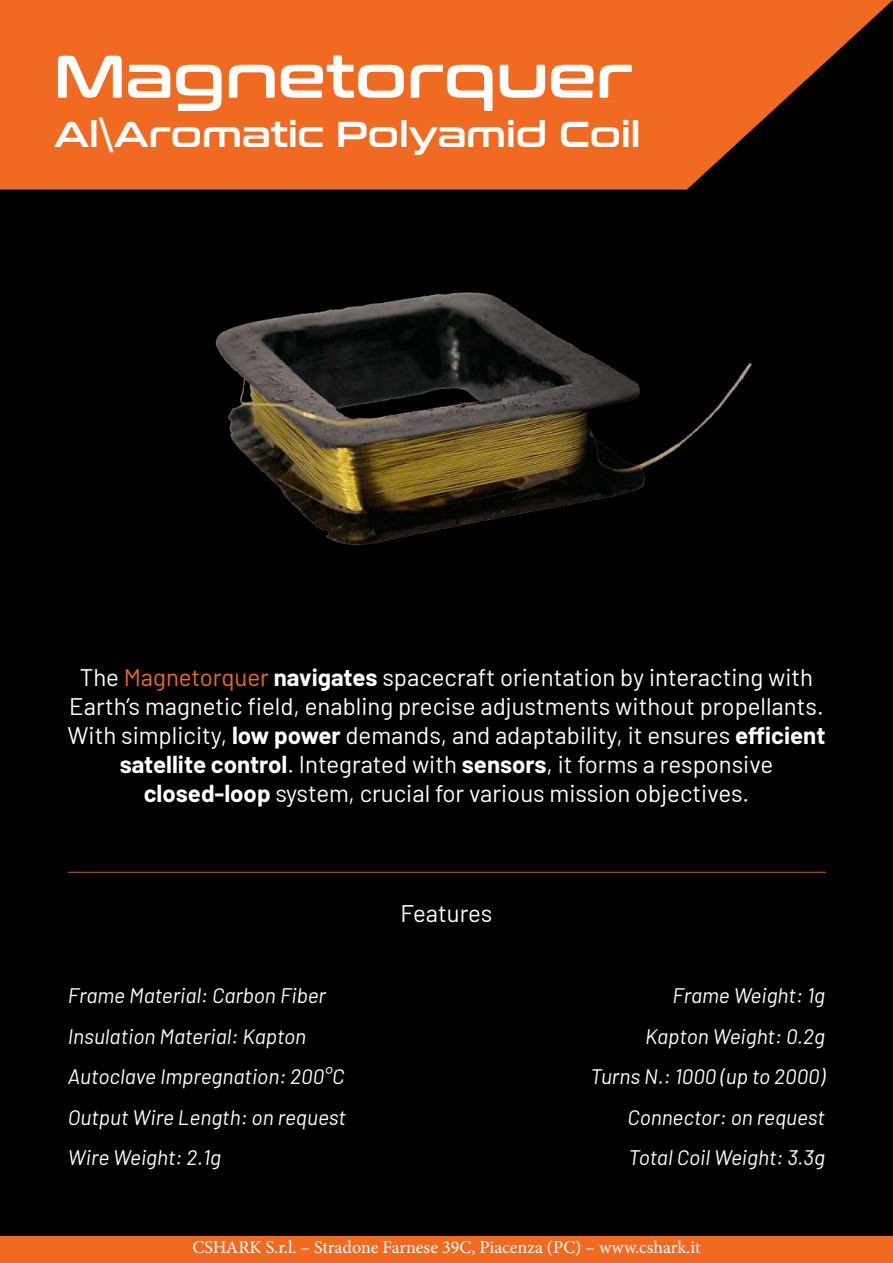
<style>
.page{position:relative;width:893px;height:1263px;background:#fff}
.page>*{position:absolute;margin:0;border:0;box-sizing:border-box;transform-origin:0 0}
.t1{font:60px "Conthrax Sb";color:#fff}
.t2{font:36px "Conthrax Sb";color:#fff}
.t3{font:24px/28.8px "Barlow";color:#fff;text-align:center}
.t4{font:italic 21px "Barlow";color:#fff}
.t5{font:18px "Minion Pro";color:#fff}
.s1{color:#f16a22}
.s2{font-weight:700}
</style>
<div class="page">
<div style="left:1px;top:0;width:891px;height:1261px;background:#000"></div>
<svg style="left:0;top:0;width:893px;height:190px;background:#d35c1d"></svg>
<img style="left:40px;top:131px;width:747px;height:414px">
<hr style="left:68px;top:872px;width:758px;height:1px;background:#904c1d">
<div style="left:0;top:1237px;width:893px;height:26px;background:#f16a22"></div>
<h1 class="t1" style="left:54px;top:31px;width:580px">Magnetorquer</h1>
<h2 class="t2" style="left:54px;top:107px;width:588px">Al\Aromatic Polyamid Coil</h2>
<p class="t3" style="left:67px;top:661px;width:759px">The <span class="s1">Magnetorquer</span> <span class="s2">navigates</span> spacecraft orientation by interacting with Earth’s magnetic field, enabling precise adjustments without propellants.<br>With simplicity, <span class="s2">low power</span> demands, and adaptability, it ensures <span class="s2">efficient satellite control</span>. Integrated with <span class="s2">sensors</span>, it forms a responsive <span class="s2">closed-loop</span> system, crucial for various mission objectives.</p>
<p class="t3" style="left:401px;top:897px;width:93px">Features</p>
<p class="t4" style="left:68px;top:980px;width:260px">Frame Material: Carbon Fiber</p>
<p class="t4" style="left:673px;top:980px;width:154px">Frame Weight: 1g</p>
<p class="t4" style="left:68px;top:1021px;width:240px">Insulation Material: Kapton</p>
<p class="t4" style="left:645px;top:1021px;width:182px">Kapton Weight: 0.2g</p>
<p class="t4" style="left:68px;top:1061px;width:278px">Autoclave Impregnation: 200°C</p>
<p class="t4" style="left:590px;top:1061px;width:236px">Turns N.: 1000 (up to 2000)</p>
<p class="t4" style="left:68px;top:1102px;width:280px">Output Wire Length: on request</p>
<p class="t4" style="left:627px;top:1102px;width:199px">Connector: on request</p>
<p class="t4" style="left:68px;top:1142px;width:155px">Wire Weight: 2.1g</p>
<p class="t4" style="left:629px;top:1142px;width:198px">Total Coil Weight: 3.3g</p>
<p class="t5" style="left:192px;top:1235px;width:509px">CSHARK S.r.l. – Stradone Farnese 39C, Piacenza (PC) – www.cshark.it</p>
</div>
